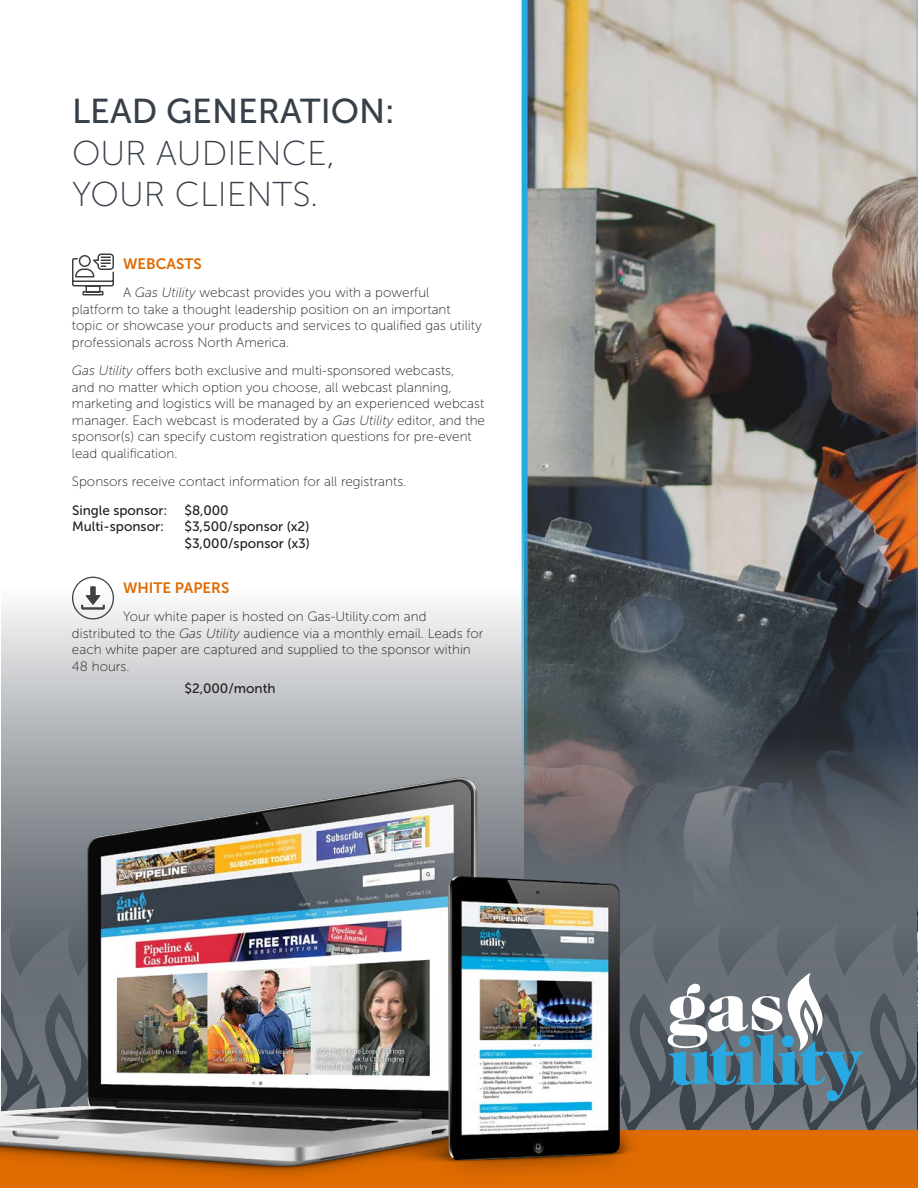
<style>
.page{position:relative;width:918px;height:1188px;background:#fff}
.page>*{position:absolute;margin:0;border:0;box-sizing:border-box;transform-origin:0 0}
.t1{font:34.5px "Museo Sans 100";color:#373f49}
.t2{font:34.5px "Museo Sans 500";color:#373f49}
.t3{font:15px "Museo Sans 700";color:#df6b01}
.t4{font:13.5px/16.5px "Museo Sans 100";color:#231f20}
.t5{font:13.5px "Museo Sans 500";color:#231f20}
.s1{font-style:italic}
</style>
<div class="page">
<img style="left:528px;top:0;width:388px;height:581px">
<svg style="left:1px;top:581px;width:917px;height:343px;background:#888d92"></svg>
<svg style="left:72px;top:253px;width:42px;height:43px"></svg>
<svg style="left:72px;top:577px;width:42px;height:42px"></svg>
<svg style="left:522px;top:0;width:6px;height:758px;background:#379fcc"></svg>
<svg style="left:707px;top:924px;width:211px;height:264px;background:#837566"></svg>
<img style="left:916px;top:0;width:2px;height:815px">
<img style="left:917px;top:909px;width:1px;height:220px">
<img style="left:0;top:758px;width:707px;height:430px">
<p class="t2" style="left:72px;top:93px;width:325px">LEAD GENERATION:</p>
<p class="t1" style="left:72px;top:135px;width:265px">OUR AUDIENCE,</p>
<p class="t1" style="left:72px;top:176px;width:248px">YOUR CLIENTS.</p>
<p class="t3" style="left:123px;top:255px;width:80px">WEBCASTS</p>
<p class="t4" style="left:72px;top:284px;width:411px;text-indent:51px">A <span class="s1">Gas Utility</span> webcast provides you with a powerful platform to take a thought leadership position on an important topic or showcase your products and services to qualified gas utility professionals across North America.</p>
<p class="t4" style="left:72px;top:362px;width:415px"><span class="s1">Gas Utility</span> offers both exclusive and multi-sponsored webcasts,<br>and no matter which option you choose, all webcast planning, marketing and logistics will be managed by an experienced webcast manager. Each webcast is moderated by a <span class="s1">Gas Utility</span> editor, and the sponsor(s) can specify custom registration questions for pre-event lead qualification.</p>
<p class="t4" style="left:72px;top:473px;width:336px">Sponsors receive contact information for all registrants.</p>
<p class="t5" style="left:72px;top:503px;width:97px">Single sponsor:</p>
<p class="t5" style="left:184px;top:503px;width:46px">$8,000</p>
<p class="t5" style="left:72px;top:519px;width:94px">Multi-sponsor:</p>
<p class="t5" style="left:184px;top:519px;width:126px">$3,500/sponsor (x2)</p>
<p class="t5" style="left:184px;top:536px;width:127px">$3,000/sponsor (x3)</p>
<p class="t3" style="left:123px;top:579px;width:108px">WHITE PAPERS</p>
<p class="t4" style="left:72px;top:608px;width:413px;text-indent:51px">Your white paper is hosted on Gas-Utility.com and distributed to the <span class="s1">Gas Utility</span> audience via a monthly email. Leads for each white paper are captured and supplied to the sponsor within 48 hours.</p>
<p class="t5" style="left:184px;top:681px;width:93px">$2,000/month</p>
</div>
